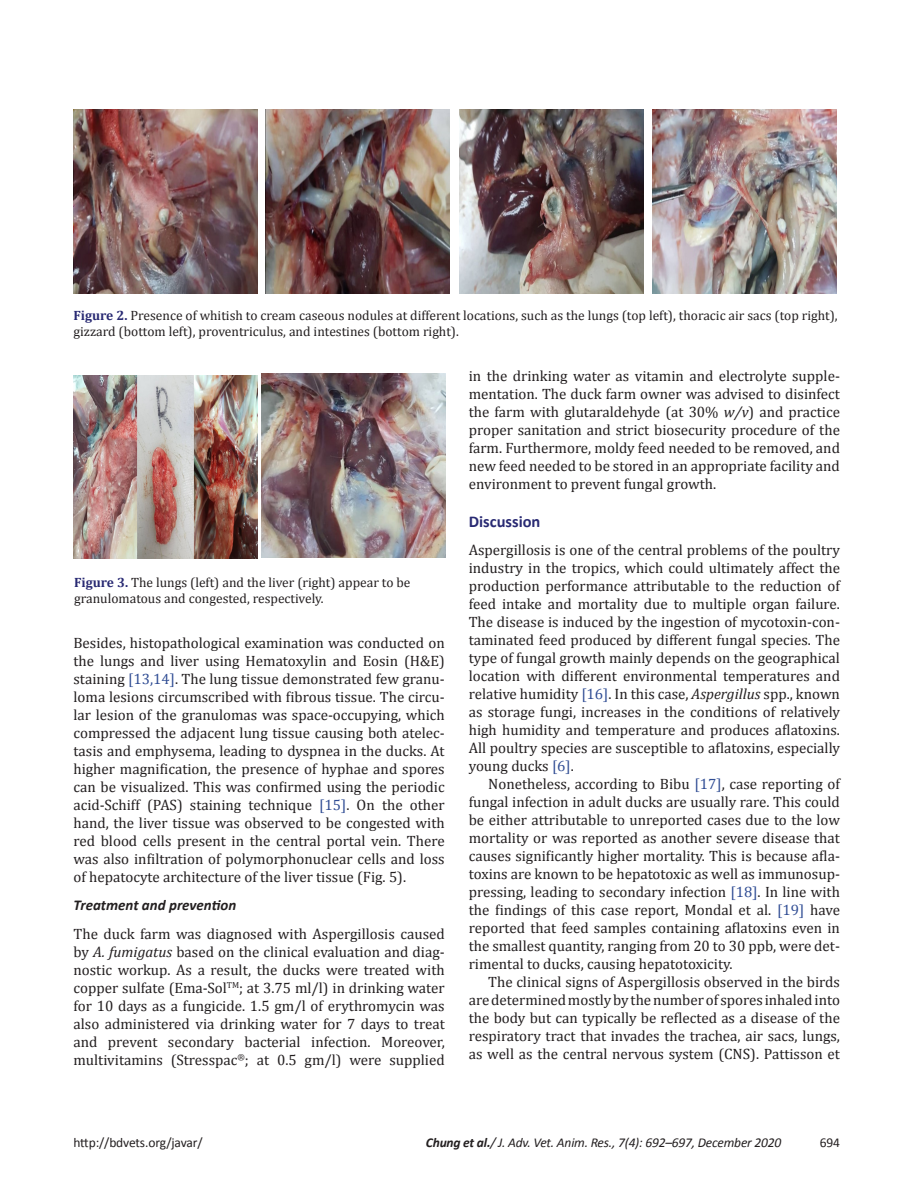
<style>
.page{position:relative;width:918px;height:1188px;background:#fff}
.page>*{position:absolute;margin:0;border:0;box-sizing:border-box;transform-origin:0 0}
.Head_A{font:700 16.5px "Calibri";color:#292a73}
.Para_1st{font:15px/18px "Cambria";color:#231f20;text-align:justify}
.Para_Indent{font:15px/18px "Cambria";color:#231f20;text-align:justify}
.Head_B{font:italic 700 15px "Calibri";color:#231f20}
.t1{font:13.5px/16.2px "Cambria";color:#231f20}
.t2{font:italic 13.5px "Calibri";letter-spacing:-.015em;color:#231f20}
.t3{font:13.5px "Calibri";letter-spacing:-.01em;color:#231f20}
.s1{font-weight:700;color:#292a73}
.s2{color:#304d94}
.s3{font-style:italic}
.s4{font-weight:700}
</style>
<div class="page">
<img style="left:74px;top:110px;width:183px;height:183px">
<img style="left:266px;top:110px;width:183px;height:183px">
<img style="left:460px;top:110px;width:183px;height:183px">
<img style="left:652px;top:110px;width:184px;height:183px">
<img style="left:74px;top:375px;width:183px;height:184px">
<img style="left:262px;top:374px;width:183px;height:183px">
<p class="t1" style="left:74px;top:307px;width:766px"><span class="s1">Figure 2.</span> Presence of whitish to cream caseous nodules at different locations, such as the lungs (top left), thoracic air sacs (top right), gizzard (bottom left), proventriculus, and intestines (bottom right).</p>
<p class="t1" style="left:74px;top:574px;width:338px"><span class="s1">Figure 3.</span> The lungs (left) and the liver (right) appear to be granulomatous and congested, respectively.</p>
<p class="Para_1st" style="left:74px;top:633px;width:373px">Besides, histopathological examination was conducted on the lungs and liver using Hematoxylin and Eosin (H&amp;E) staining <span class="s2">[13,14]</span>. The lung tissue demonstrated few granu&shy;loma lesions circumscribed with fibrous tissue. The circu&shy;lar lesion of the granulomas was space-occupying, which compressed the adjacent lung tissue causing both atelec&shy;tasis and emphysema, leading to dyspnea in the ducks. At higher magnification, the presence of hyphae and spores can be visualized. This was confirmed using the periodic acid-Schiff (PAS) staining technique <span class="s2">[15]</span>. On the other hand, the liver tissue was observed to be congested with red blood cells present in the central portal vein. There was also infiltration of polymorphonuclear cells and loss of hepatocyte architecture of the liver tissue (Fig. 5).</p>
<p class="Head_B" style="left:74px;top:896px;width:164px">Treatment and prevention</p>
<p class="Para_1st" style="left:74px;top:924px;width:373px">The duck farm was diagnosed with Aspergillosis caused by <span class="s3">A. fumigatus</span> based on the clinical evaluation and diag&shy;nostic workup. As a result, the ducks were treated with copper sulfate (Ema-Sol<sup>TM</sup>; at 3.75 ml/l) in drinking water for 10 days as a fungicide. 1.5 gm/l of erythromycin was also administered via drinking water for 7 days to treat and prevent secondary bacterial infection. Moreover, multivitamins (Stresspac<sup>®</sup>; at 0.5 gm/l) were supplied</p>
<p class="Para_1st" style="left:469px;top:367px;width:373px">in the drinking water as vitamin and electrolyte supple&shy;mentation. The duck farm owner was advised to disinfect the farm with glutaraldehyde (at 30% <span class="s3">w/v</span>) and practice proper sanitation and strict biosecurity procedure of the farm. Furthermore, moldy feed needed to be removed, and new feed needed to be stored in an appropriate facility and environment to prevent fungal growth.</p>
<p class="Head_A" style="left:469px;top:511px;width:73px">Discussion</p>
<p class="Para_1st" style="left:469px;top:541px;width:373px">Aspergillosis is one of the central problems of the poultry industry in the tropics, which could ultimately affect the production performance attributable to the reduction of feed intake and mortality due to multiple organ failure.<br>The disease is induced by the ingestion of mycotoxin-con&shy;taminated feed produced by different fungal species. The type of fungal growth mainly depends on the geographical location with different environmental temperatures and relative humidity <span class="s2">[16]</span>. In this case, <span class="s3">Aspergillus</span> spp., known as storage fungi, increases in the conditions of relatively high humidity and temperature and produces aflatoxins.<br>All poultry species are susceptible to aflatoxins, especially young ducks <span class="s2">[6]</span>.</p>
<p class="Para_Indent" style="left:469px;top:775px;width:373px;text-indent:20px">Nonetheless, according to Bibu <span class="s2">[17]</span>, case reporting of fungal infection in adult ducks are usually rare. This could be either attributable to unreported cases due to the low mortality or was reported as another severe disease that causes significantly higher mortality. This is because afla&shy;toxins are known to be hepatotoxic as well as immunosup&shy;pressing, leading to secondary infection <span class="s2">[18]</span>. In line with the findings of this case report, Mondal et al. <span class="s2">[19]</span> have reported that feed samples containing aflatoxins even in the smallest quantity, ranging from 20 to 30 ppb, were det&shy;rimental to ducks, causing hepatotoxicity.</p>
<p class="Para_Indent" style="left:469px;top:973px;width:373px;text-indent:20px">The clinical signs of Aspergillosis observed in the birds are determined mostly by the number of spores inhaled into the body but can typically be reflected as a disease of the respiratory tract that invades the trachea, air sacs, lungs, as well as the central nervous system (CNS). Pattisson et</p>
<p class="t3" style="left:74px;top:1134px;width:131px">http://bdvets.org/javar/</p>
<p class="t2" style="left:426px;top:1134px;width:357px"><span class="s4">Chung et al.</span>/ J. Adv. Vet. Anim. Res., 7(4): 692–697, December 2020</p>
<p class="t3" style="left:820px;top:1134px;width:22px">694</p>
</div>
